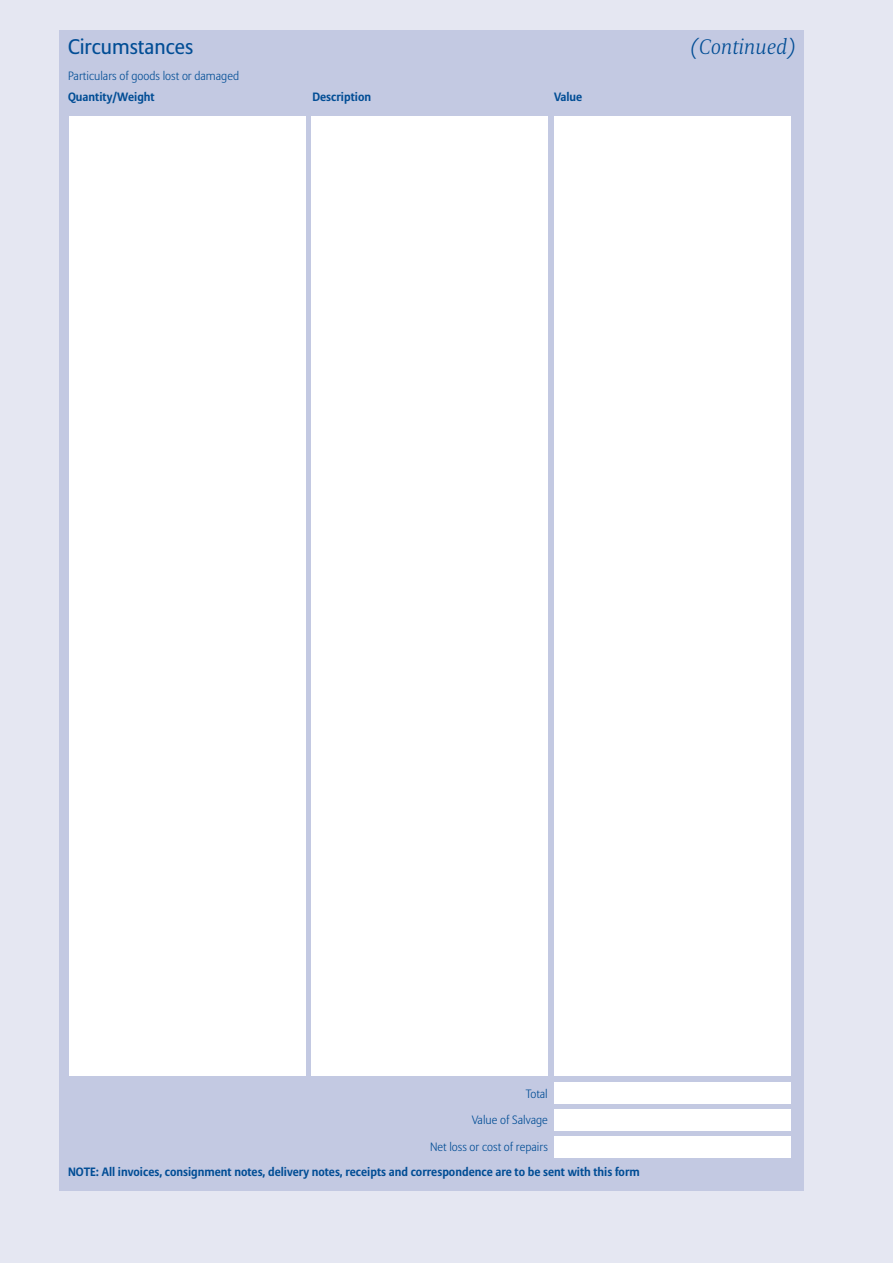
<style>
.page{position:relative;width:893px;height:1263px;background:#e5e7f2}
.page>*{position:absolute;margin:0;border:0;box-sizing:border-box;transform-origin:0 0}
.t1{font:21px "Allianz Sans";color:#014d95}
.t2{font:italic 300 21px "Allianz Serif";color:#014d95}
.t3{font:700 12px "Allianz Sans";color:#014d95}
.t4{font:300 12px "Allianz Sans";color:#014d95}
</style>
<div class="page">
<div style="left:60px;top:30px;width:744px;height:1161px;background:#c3c9e2"></div>
<div style="left:555px;top:1136px;width:236px;height:21px;background:#fff"></div>
<div style="left:555px;top:1109px;width:236px;height:21px;background:#fff"></div>
<div style="left:555px;top:1082px;width:236px;height:22px;background:#fff"></div>
<div style="left:70px;top:116px;width:236px;height:960px;background:#fff"></div>
<div style="left:312px;top:116px;width:236px;height:960px;background:#fff"></div>
<div style="left:554px;top:116px;width:236px;height:960px;background:#fff"></div>
<h1 class="t1" style="left:68px;top:38px;width:127px">Circumstances</h1>
<h1 class="t2" style="left:691px;top:40px;width:106px">(Continued)</h1>
<p class="t4" style="left:68px;top:70px;width:173px">Particulars of goods lost or damaged</p>
<p class="t3" style="left:68px;top:92px;width:88px">Quantity/Weight</p>
<p class="t3" style="left:312px;top:92px;width:60px">Description</p>
<p class="t3" style="left:554px;top:92px;width:30px">Value</p>
<p class="t4" style="left:526px;top:1088px;width:23px">Total</p>
<p class="t4" style="left:472px;top:1115px;width:78px">Value of Salvage</p>
<p class="t4" style="left:430px;top:1142px;width:119px">Net loss or cost of repairs</p>
<p class="t3" style="left:68px;top:1168px;width:573px">NOTE: All invoices, consignment notes, delivery notes, receipts and correspondence are to be sent with this form</p>
</div>
